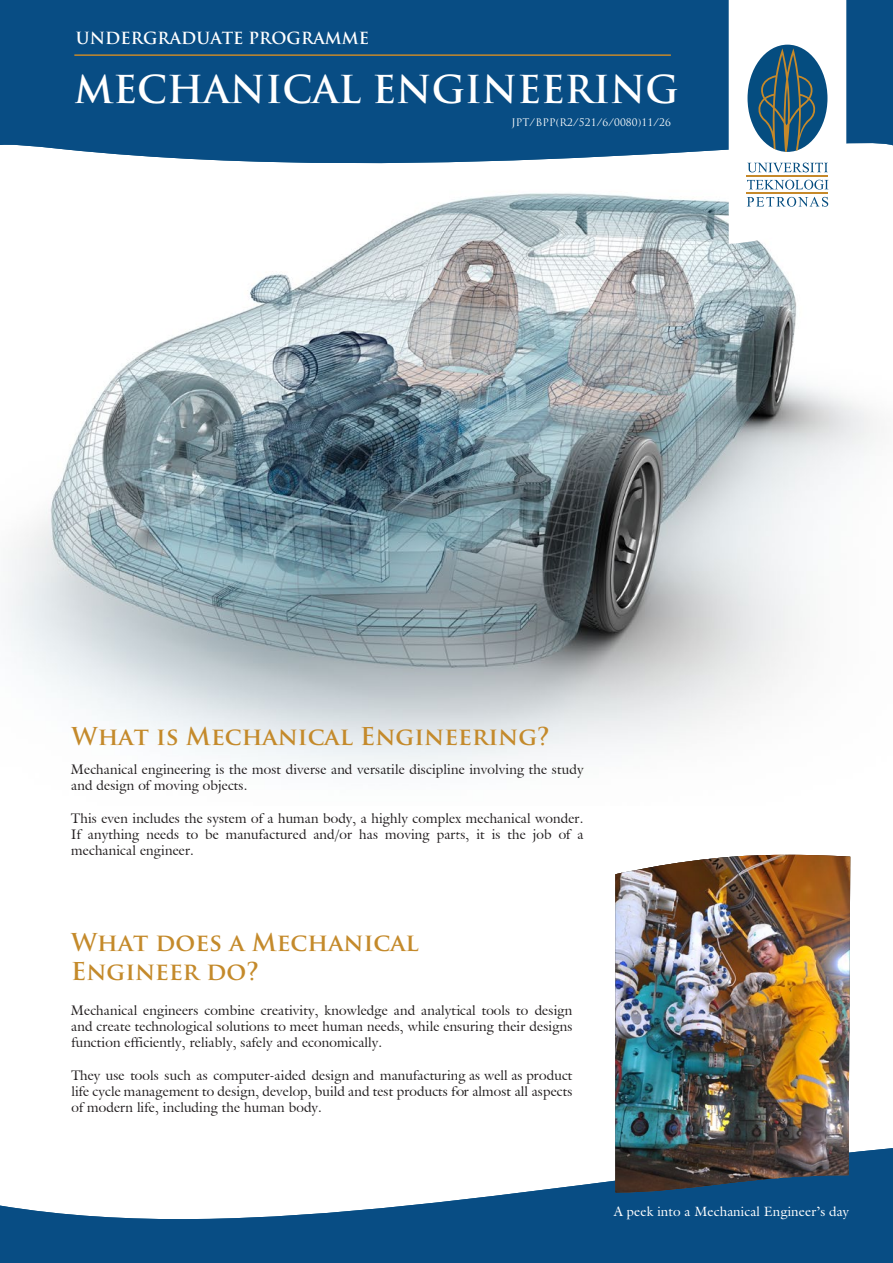
<style>
.page{position:relative;width:893px;height:1263px;background:#fff}
.page>*{position:absolute;margin:0;border:0;box-sizing:border-box;transform-origin:0 0}
.t1{font:700 37.5px "Trajan Pro";color:#fff}
.t2{font:700 24px/28.8px "Trajan Pro";color:#c48a2b}
.t3{font:700 16.35px "Trajan Pro";color:#fff}
.t4{font:13.5px/16.2px "Galliard IT Cby BT";letter-spacing:.015em;color:#231f20;text-align:justify}
.t5{font:13.5px "Galliard Pro";letter-spacing:.005em;color:#fff}
.t6{font:10.2px "Trajan Pro";letter-spacing:.015em;color:#fff}
</style>
<div class="page">
<img style="left:8px;top:193px;width:869px;height:576px">
<svg style="left:0;top:1148px;width:893px;height:115px;fill:#084d84"></svg>
<div style="left:0;top:0;width:893px;height:164px;background:#084d84"></div>
<img style="left:615px;top:855px;width:235px;height:337px">
<svg style="left:729px;top:0;width:117px;height:244px"></svg>
<hr style="left:74px;top:54px;width:597px;height:2px;background:#c6892a">
<p class="t3" style="left:76px;top:28px;width:295px">UNDERGRADUATE PROGRAMME</p>
<h1 class="t1" style="left:74px;top:66px;width:606px">MECHANICAL ENGINEERING</h1>
<p class="t6" style="left:511px;top:115px;width:161px">JPT/BPP(R2/521/6/0080)11/26</p>
<h2 class="t2" style="left:72px;top:723px;width:480px">What is Mechanical Engineering?</h2>
<p class="t4" style="left:71px;top:761px;width:514px">Mechanical engineering is the most diverse and versatile discipline involving the study and design of moving objects.</p>
<p class="t4" style="left:71px;top:810px;width:514px">This even includes the system of a human body, a highly complex mechanical wonder.<br>If anything needs to be manufactured and/or has moving parts, it is the job of a mechanical engineer.</p>
<h2 class="t2" style="left:71px;top:928px;width:349px">What does a Mechanical<br>Engineer do?</h2>
<p class="t4" style="left:71px;top:1002px;width:503px">Mechanical engineers combine creativity, knowledge and analytical tools to design and create technological solutions to meet human needs, while ensuring their designs function efficiently, reliably, safely and economically.</p>
<p class="t4" style="left:71px;top:1067px;width:503px">They use tools such as computer-aided design and manufacturing as well as product life cycle management to design, develop, build and test products for almost all aspects of modern life, including the human body.</p>
<p class="t5" style="left:614px;top:1203px;width:237px">A peek into a Mechanical Engineer’s day</p>
</div>
